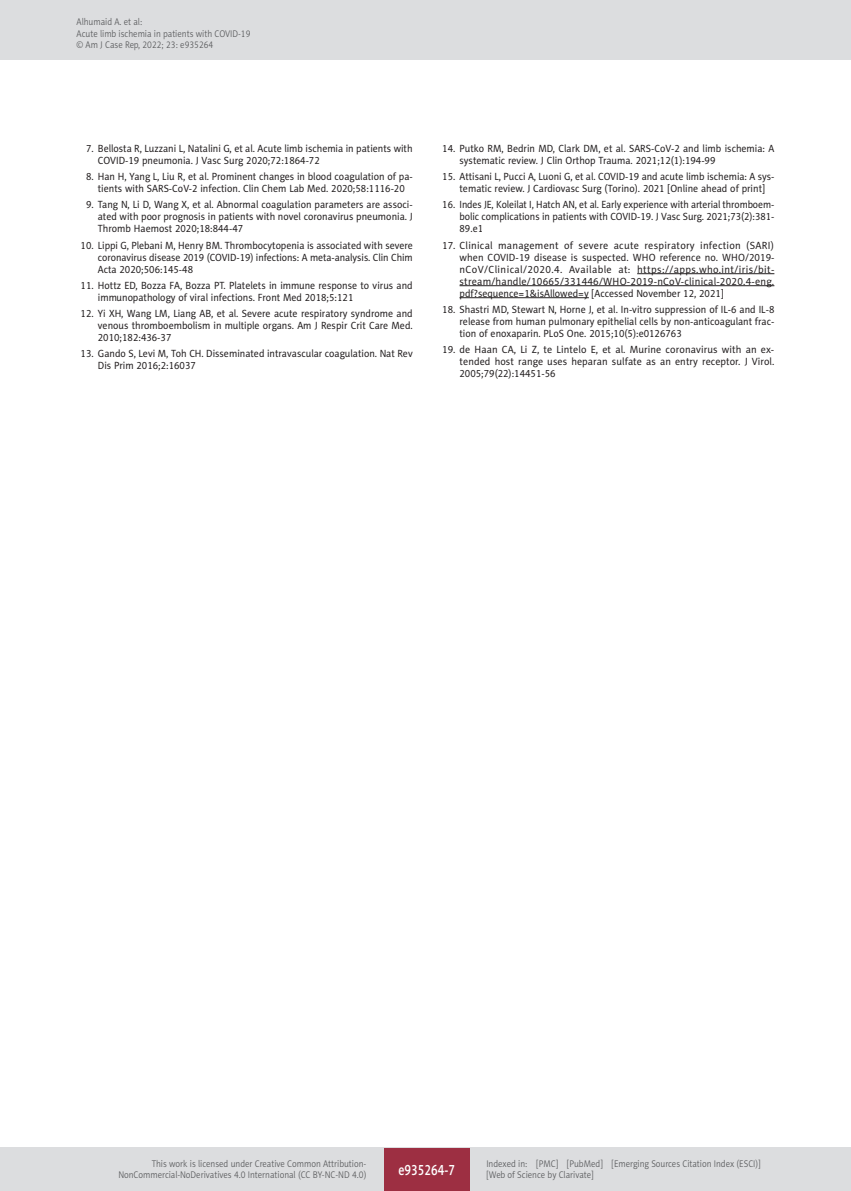
<style>
.page{position:relative;width:851px;height:1191px;background:#fff}
.page>*{position:absolute;margin:0;border:0;box-sizing:border-box;transform-origin:0 0}
.t1{font:15px "Naomi Sans EFN Medium";color:#fff;scale:.8 1}
.AJCR_Referencje_punk{font:10.5px/12px "Naomi Sans EFN";color:#231f20;scale:.95 1}
.AJCR_Referencje_punk-2{font:10.5px/12px "Naomi Sans EFN";color:#231f20;text-align:justify}
.AJCR_Referencje_punk-3{font:10.5px/12px "Naomi Sans EFN";color:#231f20;text-align:justify;scale:.93 1}
.AJCR_Referencje_punk-4{font:10.5px/12px "Naomi Sans EFN";color:#231f20;scale:.94 1}
.t2{font:9.75px/11.2px "Naomi Sans EFN Light";color:#57585a;scale:.9 1}
</style>
<div class="page">
<hr style="left:637px;top:273px;width:137px;height:1px;background:#231f20">
<hr style="left:459px;top:285px;width:315px;height:1px;background:#231f20">
<hr style="left:459px;top:297px;width:129px;height:1px;background:#231f20">
<div style="left:0;top:0;width:850px;height:60px;background:#dcdddf"></div>
<div style="left:0;top:1148px;width:850px;height:43px;background:#dcdddf"></div>
<div style="left:384px;top:1147px;width:85px;height:43px;background:#9d2f42"></div>
<p class="t2" style="left:77px;top:16px;width:195px">Alhumaid A. et al:<br>Acute limb ischemia in patients with COVID-19 © Am J Case Rep, 2022; 23: e935264</p>
<p class="AJCR_Referencje_punk" style="left:98px;top:142px;width:333px;text-indent:-12px">7. Bellosta R, Luzzani L, Natalini G, et al. Acute limb ischemia in patients with<br>COVID-19 pneumonia. J Vasc Surg 2020;72:1864-72</p>
<p class="AJCR_Referencje_punk" style="left:86px;top:171px;width:345px;text-align:center">8. Han H, Yang L, Liu R, et al. Prominent changes in blood coagulation of pa&shy;tients with SARS-CoV-2 infection. Clin Chem Lab Med. 2020;58:1116-20</p>
<p class="AJCR_Referencje_punk" style="left:98px;top:199px;width:333px;text-align:justify;text-indent:-12px">9. Tang N, Li D, Wang X, et al. Abnormal coagulation parameters are associ&shy;ated with poor prognosis in patients with novel coronavirus pneumonia. J Thromb Haemost 2020;18:844-47</p>
<p class="AJCR_Referencje_punk" style="left:98px;top:239px;width:333px;text-align:justify;text-indent:-17px">10. Lippi G, Plebani M, Henry BM. Thrombocytopenia is associated with severe coronavirus disease 2019 (COVID-19) infections: A meta-analysis. Clin Chim Acta 2020;506:145-48</p>
<p class="AJCR_Referencje_punk" style="left:98px;top:279px;width:333px;text-indent:-17px">11. Hottz ED, Bozza FA, Bozza PT. Platelets in immune response to virus and immunopathology of viral infections. Front Med 2018;5:121</p>
<p class="AJCR_Referencje_punk" style="left:98px;top:308px;width:333px;text-align:justify;text-indent:-17px">12. Yi XH, Wang LM, Liang AB, et al. Severe acute respiratory syndrome and venous thromboembolism in multiple organs. Am J Respir Crit Care Med.<br>2010;182:436-37</p>
<p class="AJCR_Referencje_punk" style="left:98px;top:348px;width:333px;text-indent:-17px">13. Gando S, Levi M, Toh CH. Disseminated intravascular coagulation. Nat Rev<br>Dis Prim 2016;2:16037</p>
<p class="AJCR_Referencje_punk" style="left:459px;top:142px;width:333px;text-indent:-17px">14. Putko RM, Bedrin MD, Clark DM, et al. SARS-CoV-2 and limb ischemia: A systematic review. J Clin Orthop Trauma. 2021;12(1):194-99</p>
<p class="AJCR_Referencje_punk-4" style="left:459px;top:171px;width:336px;text-indent:-17px">15. Attisani L, Pucci A, Luoni G, et al. COVID-19 and acute limb ischemia: A sys&shy;tematic review. J Cardiovasc Surg (Torino). 2021 [Online ahead of print]</p>
<p class="AJCR_Referencje_punk-3" style="left:459px;top:199px;width:340px;text-indent:-17px">16. Indes JE, Koleilat I, Hatch AN, et al. Early experience with arterial thromboem&shy;bolic complications in patients with COVID-19. J Vasc Surg. 2021;73(2):381- 89.e1</p>
<p class="AJCR_Referencje_punk-2" style="left:459px;top:239px;width:316px;text-indent:-17px">17. Clinical management of severe acute respiratory infection (SARI) when COVID-19 disease is suspected. WHO reference no. WHO/2019- nCoV/Clinical/2020.4. Available at: https://apps.who.int/iris/bit&shy;stream/handle/10665/331446/WHO-2019-nCoV-clinical-2020.4-eng. pdf?sequence=1&amp;isAllowed=y [Accessed November 12, 2021]</p>
<p class="AJCR_Referencje_punk" style="left:459px;top:303px;width:333px;text-align:justify;text-indent:-17px">18. Shastri MD, Stewart N, Horne J, et al. In-vitro suppression of IL-6 and IL-8 release from human pulmonary epithelial cells by non-anticoagulant frac&shy;tion of enoxaparin. PLoS One. 2015;10(5):e0126763</p>
<p class="AJCR_Referencje_punk-2" style="left:459px;top:344px;width:316px;text-indent:-17px">19. de Haan CA, Li Z, te Lintelo E, et al. Murine coronavirus with an ex&shy;tended host range uses heparan sulfate as an entry receptor. J Virol.<br>2005;79(22):14451-56</p>
<p class="t2" style="left:118px;top:1158px;width:277px;text-align:right">This work is licensed under Creative Common Attribution-<br>NonCommercial-NoDerivatives 4.0 International (CC BY-NC-ND 4.0)</p>
<h1 class="t1" style="left:398px;top:1160px;width:72px">e935264-7</h1>
<p class="t2" style="left:486px;top:1158px;width:306px">Indexed in: [PMC] [PubMed] [Emerging Sources Citation Index (ESCI)] [Web of Science by Clarivate]</p>
</div>
